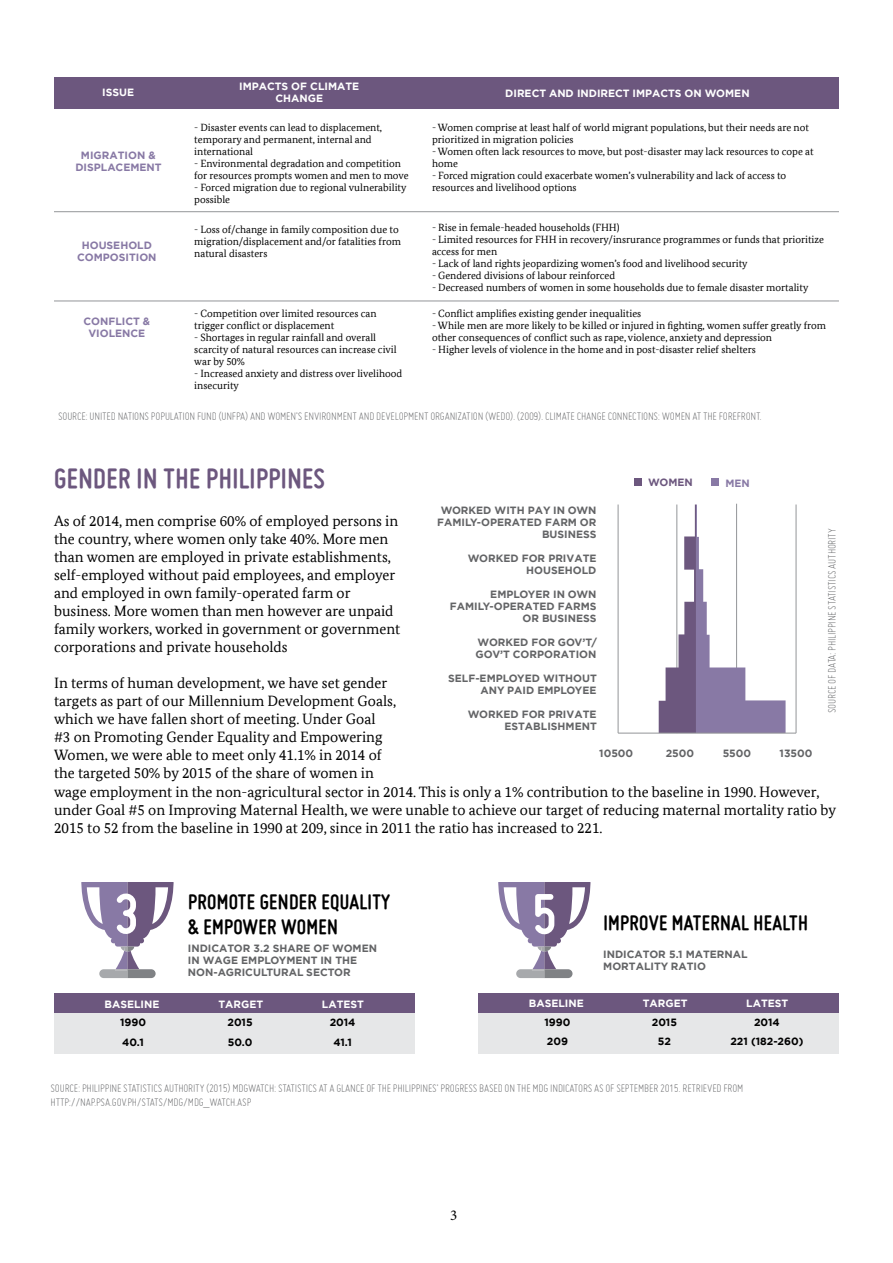
<style>
.page{position:relative;width:893px;height:1263px;background:#fff}
.page>*{position:absolute;margin:0;border:0;box-sizing:border-box;transform-origin:0 0}
.t1{font:700 59.85px "Miso";color:#fff}
.t2{font:700 30px "Miso";letter-spacing:.015em;color:#6c577e}
.t3{font:700 22.5px/25.5px "Miso";letter-spacing:.015em;color:#000}
.t4{font:15px/18px "Bundes Serif Office";color:#000}
.t5{font:15px "Minion Pro";color:#000}
.t6{font:300 12px/13.5px "Miso";letter-spacing:-.015em;color:#636466}
.t7{font:10.5px/12px "Bundes Serif Office";color:#000}
.t8{font:700 10.5px/12px "Gotham";color:#636466;text-align:right}
.t9{font:700 10.5px/12px "Gotham";color:#fff;text-align:center}
.t10{font:700 10.5px/12px "Gotham";color:#8879a5;text-align:center}
.t11{font:700 10.5px/19.5px "Gotham";color:#000}
.t12{font:700 10.5px "Gotham";color:#6c577e}
</style>
<div class="page">
<div style="left:478px;top:1013px;width:360px;height:40px;background:#e6e7e8"></div>
<div style="left:54px;top:1013px;width:360px;height:40px;background:#e6e7e8"></div>
<hr style="left:796px;top:504px;width:1px;height:229px;background:#939598">
<hr style="left:618px;top:504px;width:1px;height:229px;background:#939598">
<svg style="left:659px;top:504px;width:127px;height:229px"></svg>
<hr style="left:618px;top:733px;width:178px;height:1px;background:#939598">
<div style="left:54px;top:993px;width:360px;height:20px;background:#6c577e"></div>
<div style="left:478px;top:993px;width:360px;height:20px;background:#6c577e"></div>
<hr style="left:54px;top:211px;width:785px;height:1px;background:#939598">
<hr style="left:54px;top:301px;width:785px;height:1px;background:#939598">
<div style="left:54px;top:78px;width:785px;height:31px;background:#6c577e"></div>
<svg style="left:498px;top:882px;width:93px;height:96px"></svg>
<svg style="left:81px;top:882px;width:93px;height:96px"></svg>
<div style="left:634px;top:478px;width:8px;height:7px;background:#6c577e"></div>
<div style="left:712px;top:478px;width:7px;height:7px;background:#8879a5"></div>
<p class="t9" style="left:102px;top:86px;width:33px">ISSUE</p>
<p class="t9" style="left:239px;top:80px;width:121px">IMPACTS OF CLIMATE<br>CHANGE</p>
<p class="t9" style="left:505px;top:88px;width:246px">DIRECT AND INDIRECT IMPACTS ON WOMEN</p>
<p class="t10" style="left:75px;top:149px;width:88px">MIGRATION &amp;<br>DISPLACEMENT</p>
<p class="t10" style="left:77px;top:239px;width:81px">HOUSEHOLD<br>COMPOSITION</p>
<p class="t10" style="left:84px;top:315px;width:68px">CONFLICT &amp;<br>VIOLENCE</p>
<p class="t7" style="left:194px;top:122px;width:189px">- Disaster events can lead to displacement, temporary and permanent, internal and international</p>
<p class="t7" style="left:194px;top:158px;width:216px">- Environmental degradation and competition for resources prompts women and men to move</p>
<p class="t7" style="left:194px;top:182px;width:214px">- Forced migration due to regional vulnerability possible</p>
<p class="t7" style="left:194px;top:223px;width:208px">- Loss of/change in family composition due to migration/displacement and/or fatalities from natural disasters</p>
<p class="t7" style="left:194px;top:307px;width:184px">- Competition over limited resources can trigger conflict or displacement</p>
<p class="t7" style="left:194px;top:331px;width:204px">- Shortages in regular rainfall and overall scarcity of natural resources can increase civil war by 50%</p>
<p class="t7" style="left:194px;top:367px;width:210px">- Increased anxiety and distress over livelihood insecurity</p>
<p class="t7" style="left:432px;top:122px;width:378px">- Women comprise at least half of world migrant populations, but their needs are not prioritized in migration policies</p>
<p class="t7" style="left:432px;top:146px;width:383px">- Women often lack resources to move, but post-disaster may lack resources to cope at home</p>
<p class="t7" style="left:432px;top:170px;width:356px">- Forced migration could exacerbate women’s vulnerability and lack of access to resources and livelihood options</p>
<p class="t7" style="left:432px;top:222px;width:189px">- Rise in female-headed households (FHH)</p>
<p class="t7" style="left:432px;top:234px;width:394px">- Limited resources for FHH in recovery/insrurance programmes or funds that prioritize access for men</p>
<p class="t7" style="left:432px;top:258px;width:317px">- Lack of land rights jeopardizing women’s food and livelihood security</p>
<p class="t7" style="left:432px;top:270px;width:185px">- Gendered divisions of labour reinforced</p>
<p class="t7" style="left:432px;top:282px;width:378px">- Decreased numbers of women in some households due to female disaster mortality</p>
<p class="t7" style="left:432px;top:307px;width:211px">- Conflict amplifies existing gender inequalities</p>
<p class="t7" style="left:432px;top:319px;width:396px">- While men are more likely to be killed or injured in fighting, women suffer greatly from other consequences of conflict such as rape, violence, anxiety and depression</p>
<p class="t7" style="left:432px;top:343px;width:325px">- Higher levels of violence in the home and in post-disaster relief shelters</p>
<p class="t6" style="left:58px;top:409px;width:705px">SOURCE: UNITED NATIONS POPULATION FUND (UNFPA) AND WOMEN’S ENVIRONMENT AND DEVELOPMENT ORGANIZATION (WEDO). (2009). CLIMATE CHANGE CONNECTIONS: WOMEN AT THE FOREFRONT.</p>
<h2 class="t2" style="left:54px;top:462px;width:272px">GENDER IN THE PHILIPPINES</h2>
<p class="t4" style="left:54px;top:512px;width:348px">As of 2014, men comprise 60% of employed persons in the country, where women only take 40%. More men than women are employed in private establishments, self-employed without paid employees, and employer and employed in own family-operated farm or business. More women than men however are unpaid family workers, worked in government or government corporations and private households</p>
<p class="t4" style="left:54px;top:674px;width:344px">In terms of human development, we have set gender targets as part of our Millennium Development Goals, which we have fallen short of meeting. Under Goal<br>#3 on Promoting Gender Equality and Empowering Women, we were able to meet only 41.1% in 2014 of the targeted 50% by 2015 of the share of women in</p>
<p class="t8" style="left:437px;top:505px;width:161px">WORKED WITH PAY IN OWN<br>FAMILY-OPERATED FARM OR<br>BUSINESS</p>
<p class="t8" style="left:468px;top:553px;width:130px">WORKED FOR PRIVATE<br>HOUSEHOLD</p>
<p class="t8" style="left:450px;top:589px;width:148px">EMPLOYER IN OWN<br>FAMILY-OPERATED FARMS<br>OR BUSINESS</p>
<p class="t8" style="left:476px;top:637px;width:123px;text-align:left">WORKED FOR GOV’T/<br>GOV’T CORPORATION</p>
<p class="t8" style="left:448px;top:673px;width:150px">SELF-EMPLOYED WITHOUT<br>ANY PAID EMPLOYEE</p>
<p class="t8" style="left:468px;top:709px;width:130px">WORKED FOR PRIVATE<br>ESTABLISHMENT</p>
<p class="t12" style="left:648px;top:476px;width:46px">WOMEN</p>
<p class="t10" style="left:725px;top:477px;width:26px">MEN</p>
<p class="t8" style="left:599px;top:748px;width:36px">10500</p>
<p class="t8" style="left:666px;top:748px;width:30px">2500</p>
<p class="t8" style="left:723px;top:748px;width:30px">5500</p>
<p class="t8" style="left:780px;top:748px;width:34px">13500</p>
<p class="t6" style="left:825px;top:713px;width:186px;rotate:-90deg">SOURCE OF DATA: PHILIPPINE STATISTICS AUTHORITY</p>
<p class="t4" style="left:54px;top:783px;width:784px">wage employment in the non-agricultural sector in 2014. This is only a 1% contribution to the baseline in 1990. However, under Goal #5 on Improving Maternal Health, we were unable to achieve our target of reducing maternal mortality ratio by<br>2015 to 52 from the baseline in 1990 at 209, since in 2011 the ratio has increased to 221.</p>
<h1 class="t1" style="left:115px;top:880px;width:26px">3</h1>
<h1 class="t1" style="left:532px;top:880px;width:26px">5</h1>
<h3 class="t3" style="left:188px;top:889px;width:204px">PROMOTE GENDER EQUALITY &amp; EMPOWER WOMEN</h3>
<p class="t8" style="left:188px;top:942px;width:191px;text-align:left">INDICATOR 3.2 SHARE OF WOMEN<br>IN WAGE EMPLOYMENT IN THE<br>NON-AGRICULTURAL SECTOR</p>
<h3 class="t3" style="left:603px;top:909px;width:206px">IMPROVE MATERNAL HEALTH</h3>
<p class="t8" style="left:603px;top:948px;width:146px;text-align:left">INDICATOR 5.1 MATERNAL<br>MORTALITY RATIO</p>
<p class="t9" style="left:104px;top:998px;width:56px">BASELINE</p>
<p class="t9" style="left:218px;top:998px;width:46px">TARGET</p>
<p class="t9" style="left:322px;top:998px;width:44px">LATEST</p>
<p class="t11" style="left:120px;top:1013px;width:27px">1990<br>40.1</p>
<p class="t11" style="left:227px;top:1013px;width:27px">2015<br>50.0</p>
<p class="t11" style="left:330px;top:1013px;width:27px;text-align:center">2014<br>41.1</p>
<p class="t9" style="left:529px;top:997px;width:56px">BASELINE</p>
<p class="t9" style="left:643px;top:997px;width:46px">TARGET</p>
<p class="t9" style="left:746px;top:997px;width:43px">LATEST</p>
<p class="t11" style="left:544px;top:1012px;width:27px">1990<br>209</p>
<p class="t11" style="left:652px;top:1012px;width:27px;text-align:center">2015<br>52</p>
<p class="t11" style="left:730px;top:1012px;width:75px;text-align:center">2014<br>221 (182-260)</p>
<p class="t6" style="left:51px;top:1081px;width:694px">SOURCE: PHILIPPINE STATISTICS AUTHORITY (2015) MDGWATCH: STATISTICS AT A GLANCE OF THE PHILIPPINES’ PROGRESS BASED ON THE MDG INDICATORS AS OF SEPTEMBER 2015. RETRIEVED FROM<br>HTTP://NAP.PSA.GOV.PH/STATS/MDG/MDG_WATCH.ASP</p>
<h3 class="t5" style="left:450px;top:1205px;width:9px">3</h3>
</div>
